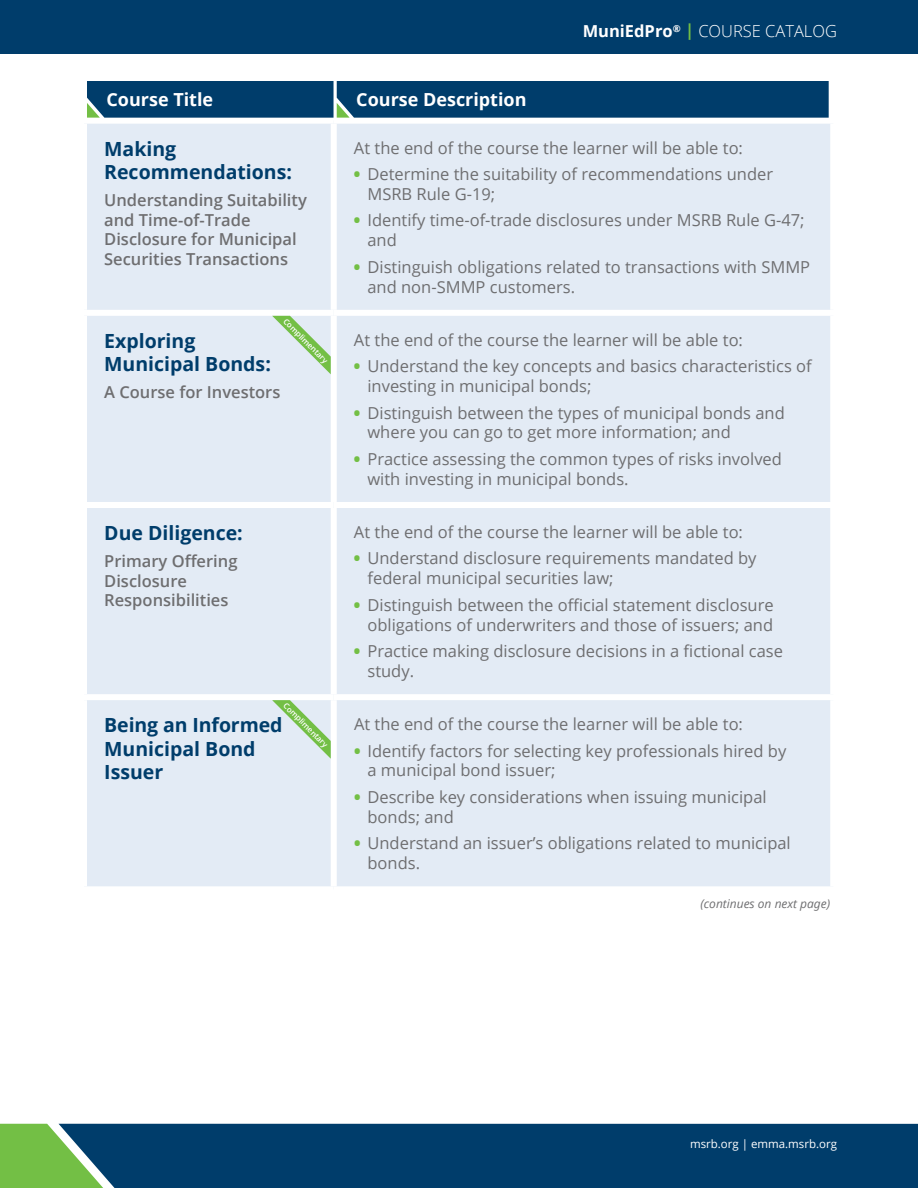
<style>
.page{position:relative;width:918px;height:1188px;background:#fff}
.page>*{position:absolute;margin:0;border:0;box-sizing:border-box;transform-origin:0 0}
.t1{font:700 19.5px/23.4px "Open Sans";color:#003d6b}
.t2{font:700 18px "Open Sans";color:#fff}
.t3{font:16.5px/19.8px "Open Sans";color:#6e6e70}
.t4{font:600 16.5px/19.8px "Open Sans";color:#6e6e70}
.t5{font:300 16.5px "Open Sans";color:#fff}
.t6{font:italic 12px "Open Sans";color:#6e6e70}
.t7{font:11.4px "Open Sans";color:#fff}
.t8{font:600 7.8px "Open Sans";color:#fff}
.s1{font-weight:700}
.s2{font-weight:700;color:#73bf45}
.s3{font-weight:800;color:#73bf45}
</style>
<div class="page">
<div style="left:0;top:1124px;width:59px;height:64px;background:#73bf45"></div>
<div style="left:59px;top:1124px;width:859px;height:64px;background:#003d6b"></div>
<div style="left:0;top:0;width:918px;height:54px;background:#003d6b"></div>
<div style="left:87px;top:124px;width:743px;height:762px;background:#e3ebf5"></div>
<div style="left:81px;top:310px;width:253px;height:6px;background:#fff"></div>
<div style="left:334px;top:310px;width:502px;height:6px;background:#fff"></div>
<div style="left:81px;top:502px;width:253px;height:6px;background:#fff"></div>
<div style="left:334px;top:502px;width:502px;height:6px;background:#fff"></div>
<div style="left:81px;top:694px;width:253px;height:6px;background:#fff"></div>
<div style="left:334px;top:694px;width:502px;height:6px;background:#fff"></div>
<div style="left:331px;top:124px;width:6px;height:186px;background:#fff"></div>
<div style="left:331px;top:316px;width:6px;height:186px;background:#fff"></div>
<div style="left:331px;top:508px;width:6px;height:186px;background:#fff"></div>
<div style="left:331px;top:700px;width:6px;height:186px;background:#fff"></div>
<div style="left:87px;top:81px;width:742px;height:37px;background:#003d6b"></div>
<svg style="left:272px;top:316px;width:59px;height:58px;background:#c6dfc7"></svg>
<svg style="left:272px;top:700px;width:59px;height:59px;background:#c6dfc8"></svg>
<p class="t5" style="left:583px;top:20px;width:256px"><span class="s1">MuniEdPro</span><sup>®</sup> <span class="s2">|</span> COURSE CATALOG</p>
<p class="t2" style="left:106px;top:87px;width:108px">Course Title</p>
<p class="t2" style="left:356px;top:87px;width:172px">Course Description</p>
<p class="t1" style="left:104px;top:137px;width:189px">Making<br>Recommendations:</p>
<p class="t4" style="left:104px;top:190px;width:204px">Understanding Suitability and Time-of-Trade<br>Disclosure for Municipal<br>Securities Transactions</p>
<p class="t3" style="left:354px;top:137px;width:391px">At the end of the course the learner will be able to:</p>
<p class="t3" style="left:367px;top:164px;width:407px;text-indent:-13px"><span class="s3">•</span> Determine the suitability of recommendations under<br>MSRB Rule G-19;</p>
<p class="t3" style="left:367px;top:210px;width:439px;text-indent:-13px"><span class="s3">•</span> Identify time-of-trade disclosures under MSRB Rule G-47; and</p>
<p class="t3" style="left:367px;top:256px;width:444px;text-indent:-13px"><span class="s3">•</span> Distinguish obligations related to transactions with SMMP and non-SMMP customers.</p>
<p class="t8" style="left:289px;top:316px;width:60px;rotate:45deg">Complimentary</p>
<p class="t1" style="left:104px;top:329px;width:168px">Exploring<br>Municipal Bonds:</p>
<p class="t4" style="left:104px;top:382px;width:178px">A Course for Investors</p>
<p class="t1" style="left:104px;top:521px;width:140px">Due Diligence:</p>
<p class="t4" style="left:104px;top:550px;width:135px">Primary Offering<br>Disclosure<br>Responsibilities</p>
<p class="t3" style="left:354px;top:329px;width:391px">At the end of the course the learner will be able to:</p>
<p class="t3" style="left:367px;top:356px;width:446px;text-indent:-13px"><span class="s3">•</span> Understand the key concepts and basics characteristics of investing in municipal bonds;</p>
<p class="t3" style="left:367px;top:402px;width:419px;text-indent:-13px"><span class="s3">•</span> Distinguish between the types of municipal bonds and where you can go to get more information; and</p>
<p class="t3" style="left:367px;top:449px;width:416px;text-indent:-13px"><span class="s3">•</span> Practice assessing the common types of risks involved with investing in municipal bonds.</p>
<p class="t3" style="left:354px;top:522px;width:391px">At the end of the course the learner will be able to:</p>
<p class="t3" style="left:367px;top:548px;width:391px;text-indent:-13px"><span class="s3">•</span> Understand disclosure requirements mandated by federal municipal securities law;</p>
<p class="t3" style="left:354px;top:594px;width:421px;text-align:right"><span class="s3">•</span> Distinguish between the official statement disclosure obligations of underwriters and those of issuers; and</p>
<p class="t3" style="left:367px;top:641px;width:417px;text-indent:-13px"><span class="s3">•</span> Practice making disclosure decisions in a fictional case study.</p>
<p class="t8" style="left:289px;top:700px;width:60px;rotate:45deg">Complimentary</p>
<p class="t1" style="left:104px;top:713px;width:180px">Being an Informed<br>Municipal Bond<br>Issuer</p>
<p class="t3" style="left:354px;top:714px;width:391px">At the end of the course the learner will be able to:</p>
<p class="t3" style="left:367px;top:740px;width:420px;text-indent:-13px"><span class="s3">•</span> Identify factors for selecting key professionals hired by a municipal bond issuer;</p>
<p class="t3" style="left:367px;top:787px;width:401px;text-indent:-13px"><span class="s3">•</span> Describe key considerations when issuing municipal bonds; and</p>
<p class="t3" style="left:367px;top:833px;width:425px;text-indent:-13px"><span class="s3">•</span> Understand an issuer’s obligations related to municipal bonds.</p>
<p class="t6" style="left:700px;top:896px;width:131px">(continues on next page)</p>
<p class="t7" style="left:690px;top:1136px;width:148px">msrb.org | emma.msrb.org</p>
</div>
